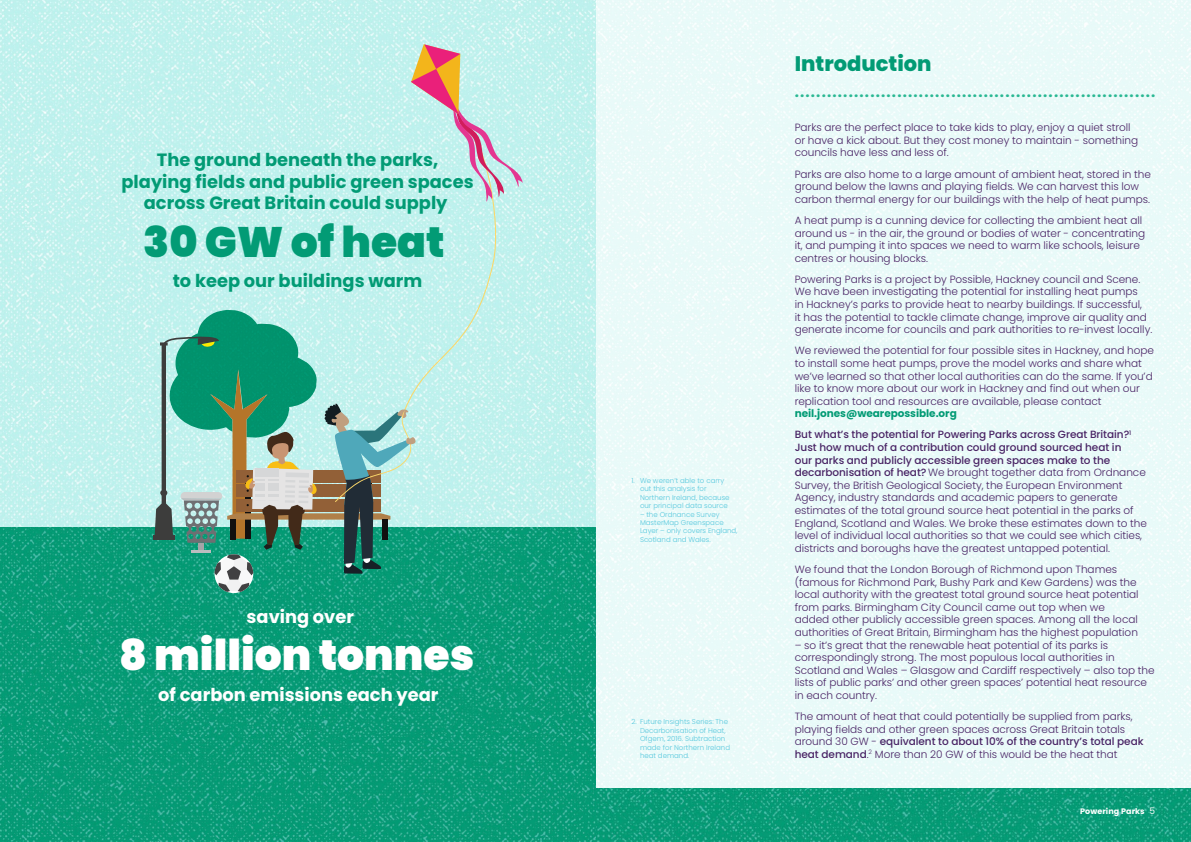
<style>
.page{position:relative;width:1191px;height:842px;background:#fff}
.page>*{position:absolute;margin:0;border:0;box-sizing:border-box;transform-origin:0 0}
.t1{font:900 42.5px "Poppins";color:#fff}
.t2{font:900 42.5px "Poppins";color:#029b75}
.t3{font:800 21px "Poppins";color:#029b75}
.t4{font:700 17.8px/21.4px "Poppins";color:#029b75;text-align:center}
.t5{font:700 17.8px "Poppins";color:#fff}
.t6{font:700 15px "Poppins";color:#2ab893}
.t7{font:300 10.5px/12.6px "Poppins";letter-spacing:-.005em;color:#492465}
.t8{font:500 10.5px/21.1px "Poppins";letter-spacing:-.005em;color:#492465}
.t9{font:700 8px "Poppins";letter-spacing:.01em;color:#fff}
.t10{font:300 7px/8.4px "Poppins";color:#54c7dd}
.s1{font-weight:700;color:#029b75}
.s2{font-weight:500}
.s3{font-weight:400;font-size:9px}
</style>
<div class="page">
<img style="left:595px;top:0;width:596px;height:788px">
<img style="left:595px;top:788px;width:596px;height:54px">
<img style="left:0;top:0;width:595px;height:527px">
<img style="left:0;top:527px;width:595px;height:315px">
<div style="left:153px;top:535px;width:22px;height:5px;background:#3d3d3c"></div>
<svg style="left:154px;top:44px;width:369px;height:548px;background:#9fd5cb"></svg>
<h3 class="t4" style="left:122px;top:149px;width:353px">The ground beneath the parks, playing fields and public green spaces across Great Britain could supply</h3>
<h1 class="t2" style="left:143px;top:218px;width:303px">30 GW of heat</h1>
<h3 class="t4" style="left:173px;top:270px;width:251px">to keep our buildings warm</h3>
<h3 class="t5" style="left:247px;top:606px;width:109px">saving over</h3>
<h1 class="t1" style="left:119px;top:630px;width:357px">8 million tonnes</h1>
<h3 class="t5" style="left:158px;top:684px;width:282px">of carbon emissions each year</h3>
<p class="t10" style="left:640px;top:476px;width:91px;text-indent:-9px">1. We weren’t able to carry out this analysis for<br>Northern Ireland, because our principal data source</p>
<p class="t10" style="left:640px;top:510px;width:99px">– the Ordnance Survey<br>MasterMap Greenspace<br>Layer – only covers England,<br>Scotland and Wales.</p>
<p class="t10" style="left:640px;top:718px;width:92px;text-indent:-9px">2. Future Insights Series: The<br>Decarbonisation of Heat,<br>Ofgem, 2016. Subtraction made for Northern Ireland heat demand.</p>
<h2 class="t3" style="left:794px;top:51px;width:138px">Introduction</h2>
<h3 class="t6" style="left:794px;top:84px;width:362px">...................................................................</h3>
<p class="t7" style="left:794px;top:121px;width:345px">Parks are the perfect place to take kids to play, enjoy a quiet stroll or have a kick about. But they cost money to maintain - something councils have less and less of.</p>
<p class="t7" style="left:794px;top:168px;width:358px">Parks are also home to a large amount of ambient heat, stored in the ground below the lawns and playing fields. We can harvest this low carbon thermal energy for our buildings with the help of heat pumps.</p>
<p class="t7" style="left:794px;top:214px;width:352px">A heat pump is a cunning device for collecting the ambient heat all around us - in the air, the ground or bodies of water - concentrating it, and pumping it into spaces we need to warm like schools, leisure centres or housing blocks.</p>
<p class="t7" style="left:794px;top:273px;width:359px">Powering Parks is a project by Possible, Hackney council and Scene.<br>We have been investigating the potential for installing heat pumps<br>in Hackney’s parks to provide heat to nearby buildings. If successful,<br>it has the potential to tackle climate change, improve air quality and generate income for councils and park authorities to re-invest locally.</p>
<p class="t7" style="left:794px;top:344px;width:361px">We reviewed the potential for four possible sites in Hackney, and hope to install some heat pumps, prove the model works and share what we’ve learned so that other local authorities can do the same. If you’d like to know more about our work in Hackney and find out when our replication tool and resources are available, please contact</p>
<p class="t8" style="left:794px;top:403px;width:338px"><span class="s1">neil.jones@wearepossible.org<br></span>But what’s the potential for Powering Parks across Great Britain?<sup>1</sup></p>
<p class="t7" style="left:794px;top:441px;width:354px"><span class="s2">Just how much of a contribution could ground sourced heat in<br>our parks and publicly accessible green spaces make to the decarbonisation of heat?</span>We brought together data from Ordnance Survey, the British Geological Society, the European Environment Agency, industry standards and academic papers to generate estimates of the total ground source heat potential in the parks of England, Scotland and Wales. We broke these estimates down to the level of individual local authorities so that we could see which cities, districts and boroughs have the greatest untapped potential.</p>
<p class="t7" style="left:794px;top:563px;width:345px">We found that the London Borough of Richmond upon Thames (famous for Richmond Park, Bushy Park and Kew Gardens) was the local authority with the greatest total ground source heat potential from parks. Birmingham City Council came out top when we added other publicly accessible green spaces. Among all the local authorities of Great Britain, Birmingham has the highest population</p>
<p class="t7" style="left:794px;top:639px;width:361px">– so it’s great that the renewable heat potential of its parks is correspondingly strong. The most populous local authorities in Scotland and Wales – Glasgow and Cardiff respectively – also top the lists of public parks’ and other green spaces’ potential heat resource in each country.</p>
<p class="t7" style="left:794px;top:710px;width:350px">The amount of heat that could potentially be supplied from parks, playing fields and other green spaces across Great Britain totals around 30 GW - <span class="s2">equivalent to about 10% of the country’s total peak heat demand</span>.<sup>2</sup> More than 20 GW of this would be the heat that</p>
<p class="t9" style="left:1080px;top:806px;width:76px">Powering Parks <span class="s3">5</span></p>
</div>
